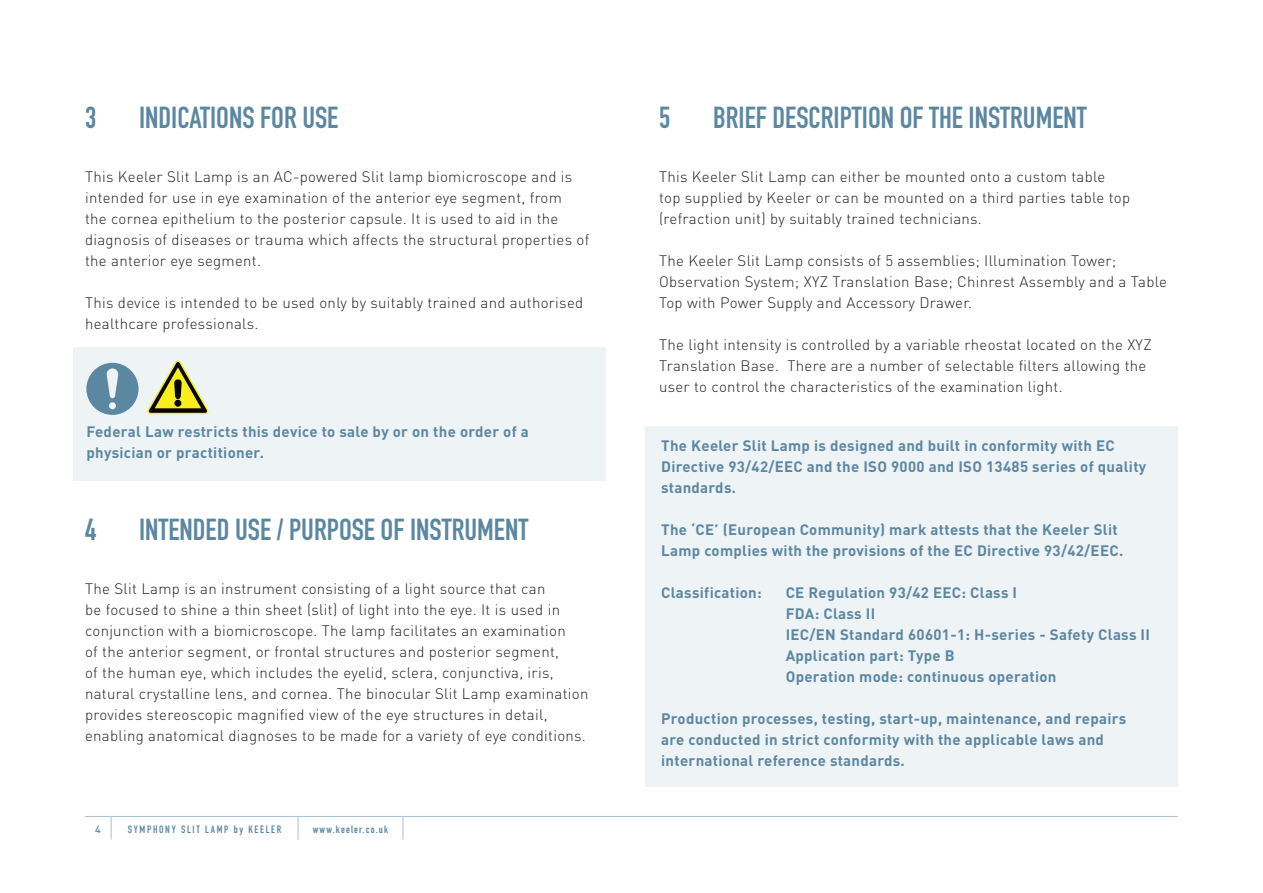
<style>
.page{position:relative;width:1263px;height:893px;background:#fff}
.page>*{position:absolute;margin:0;border:0;box-sizing:border-box;transform-origin:0 0}
.t1{font:30px "DIN Engschrift Std";color:#5c87a1}
.t2{font:300 15px/21px "DIN Pro";letter-spacing:.02em;color:#231f20}
.t3{font:700 15px/21px "DIN Pro";letter-spacing:.02em;color:#5c87a1}
.t4{font:10.5px "DIN Engschrift Std";letter-spacing:.11em;color:#5c87a1}
.t5{font:500 10.5px "DIN Pro";color:#5c87a1}
</style>
<div class="page">
<div style="left:73px;top:347px;width:532px;height:134px;background:#eef3f6"></div>
<div style="left:645px;top:426px;width:533px;height:361px;background:#eef3f6"></div>
<hr style="left:85px;top:816px;width:1093px;height:1px;background:#abc1d1">
<svg style="left:111px;top:817px;width:1px;height:23px"></svg>
<svg style="left:298px;top:817px;width:1px;height:23px"></svg>
<svg style="left:403px;top:817px;width:1px;height:23px"></svg>
<svg style="left:86px;top:363px;width:53px;height:52px"></svg>
<svg style="left:147px;top:360px;width:61px;height:54px"></svg>
<h1 class="t1" style="left:85px;top:100px;width:255px">3 INDICATIONS FOR USE</h1>
<h1 class="t1" style="left:659px;top:100px;width:429px">5 BRIEF DESCRIPTION OF THE INSTRUMENT</h1>
<p class="t2" style="left:85px;top:166px;width:506px">This Keeler Slit Lamp is an AC-powered Slit lamp biomicroscope and is intended for use in eye examination of the anterior eye segment, from<br>the cornea epithelium to the posterior capsule. It is used to aid in the diagnosis of diseases or trauma which affects the structural properties of the anterior eye segment.</p>
<p class="t2" style="left:85px;top:292px;width:500px">This device is intended to be used only by suitably trained and authorised healthcare professionals.</p>
<p class="t3" style="left:86px;top:421px;width:444px">Federal Law restricts this device to sale by or on the order of a physician or practitioner.</p>
<h1 class="t1" style="left:85px;top:512px;width:445px">4 INTENDED USE / PURPOSE OF INSTRUMENT</h1>
<p class="t2" style="left:85px;top:577px;width:505px">The Slit Lamp is an instrument consisting of a light source that can<br>be focused to shine a thin sheet (slit) of light into the eye. It is used in conjunction with a biomicroscope. The lamp facilitates an examination<br>of the anterior segment, or frontal structures and posterior segment,<br>of the human eye, which includes the eyelid, sclera, conjunctiva, iris, natural crystalline lens, and cornea. The binocular Slit Lamp examination provides stereoscopic magnified view of the eye structures in detail, enabling anatomical diagnoses to be made for a variety of eye conditions.</p>
<p class="t5" style="left:95px;top:822px;width:7px">4</p>
<p class="t4" style="left:128px;top:823px;width:7px">SYMPHONY</p>
<p class="t4" style="left:181px;top:823px;width:6px">SLIT</p>
<p class="t4" style="left:205px;top:823px;width:7px">LAMP</p>
<p class="t4" style="left:234px;top:823px;width:28px">BY KEELER</p>
<p class="t4" style="left:313px;top:823px;width:77px">WWW.KEELER.CO.UK</p>
<p class="t2" style="left:659px;top:165px;width:472px">This Keeler Slit Lamp can either be mounted onto a custom table top supplied by Keeler or can be mounted on a third parties table top (refraction unit) by suitably trained technicians.</p>
<p class="t2" style="left:659px;top:249px;width:509px">The Keeler Slit Lamp consists of 5 assemblies; Illumination Tower;<br>Observation System; XYZ Translation Base; Chinrest Assembly and a Table<br>Top with Power Supply and Accessory Drawer.</p>
<p class="t2" style="left:659px;top:333px;width:494px">The light intensity is controlled by a variable rheostat located on the XYZ<br>Translation Base. There are a number of selectable filters allowing the user to control the characteristics of the examination light.</p>
<p class="t3" style="left:661px;top:434px;width:487px">The Keeler Slit Lamp is designed and built in conformity with EC<br>Directive 93/42/EEC and the ISO 9000 and ISO 13485 series of quality standards.</p>
<p class="t3" style="left:661px;top:518px;width:464px">The ‘CE’ (European Community) mark attests that the Keeler Slit<br>Lamp complies with the provisions of the EC Directive 93/42/EEC.</p>
<p class="t3" style="left:661px;top:581px;width:102px">Classification:</p>
<p class="t3" style="left:786px;top:581px;width:366px">CE Regulation 93/42 EEC: Class I<br>FDA: Class II<br>IEC/EN Standard 60601-1: H-series - Safety Class II<br>Application part: Type B<br>Operation mode: continuous operation</p>
<p class="t3" style="left:661px;top:707px;width:467px">Production processes, testing, start-up, maintenance, and repairs are conducted in strict conformity with the applicable laws and international reference standards.</p>
</div>
